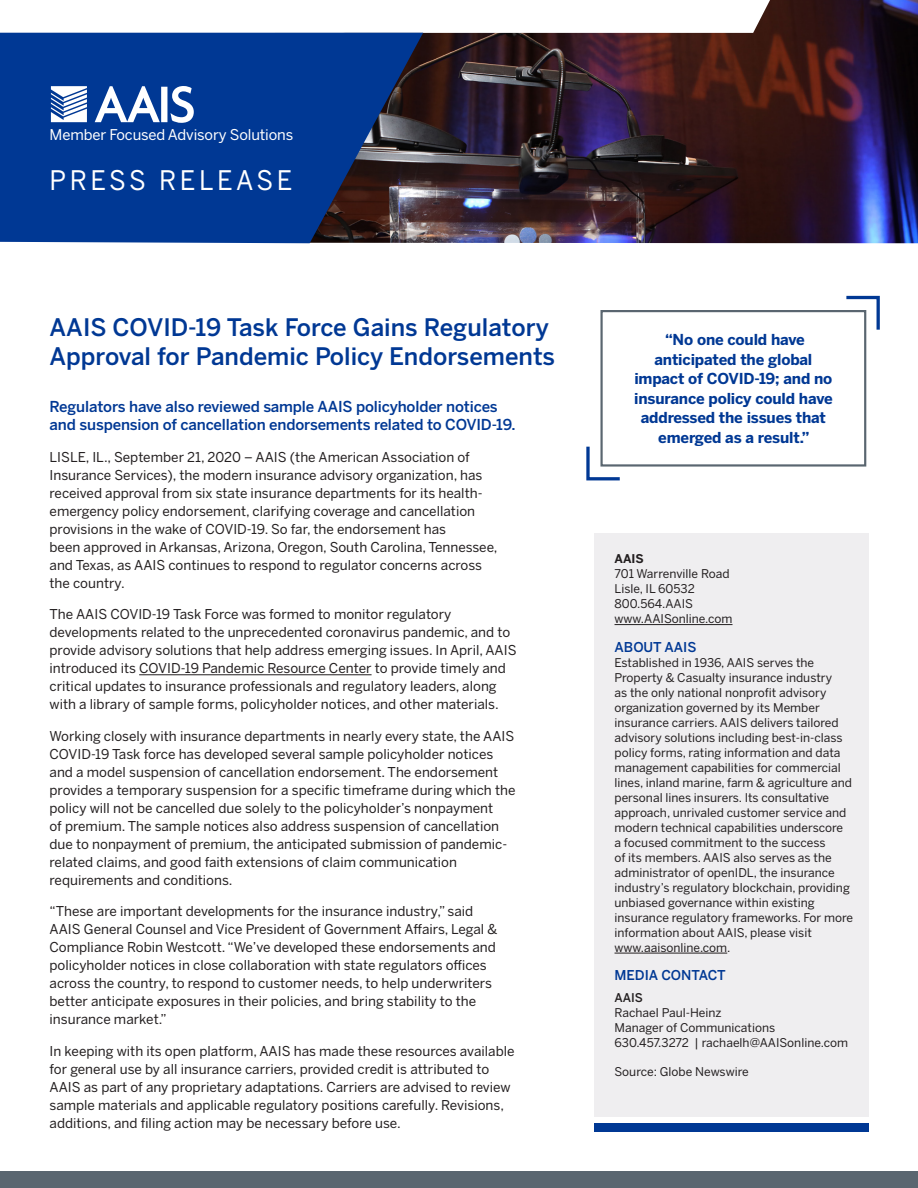
<style>
.page{position:relative;width:918px;height:1188px;background:#fff}
.page>*{position:absolute;margin:0;border:0;box-sizing:border-box;transform-origin:0 0}
.t1{font:26.85px "Benton Sans";letter-spacing:.14em;color:#fff;scale:.95 1}
.t2{font:500 24px/28.5px "Benton Sans";color:#003894}
.t3{font:700 15px/19.5px "Benton Sans";letter-spacing:-.01em;color:#003894;text-align:center}
.t4{font:500 15px/18px "Benton Sans";letter-spacing:-.01em;color:#003894}
.t5{font:14.7px "Benton Sans";letter-spacing:-.01em;color:#fff}
.t6{font:13.5px/18px "Benton Sans";color:#231f20}
.t7{font:500 13.5px "Benton Sans";color:#003894}
.t8{font:12px/15px "Benton Sans";color:#231f20}
.s1{font-weight:700}
.s2{font-weight:500}
</style>
<div class="page">
<img style="left:275px;top:0;width:643px;height:243px">
<div style="left:594px;top:533px;width:274px;height:584px;background:#efeef0"></div>
<hr style="left:615px;top:624px;width:118px;height:1px;background:#231f20">
<hr style="left:615px;top:953px;width:112px;height:1px;background:#231f20">
<div style="left:594px;top:1123px;width:274px;height:9px;background:#003894"></div>
<svg style="left:0;top:33px;width:423px;height:210px;background:#0a3887"></svg>
<svg style="left:51px;top:86px;width:36px;height:36px"></svg>
<svg style="left:95px;top:86px;width:99px;height:37px"></svg>
<div style="left:0;top:1172px;width:918px;height:16px;background:#5a6670"></div>
<hr style="left:139px;top:674px;width:233px;height:1px;background:#231f20">
<div style="left:600px;top:310px;width:266px;height:157px;border:2px solid #5a6670"></div>
<svg style="left:586px;top:443px;width:37px;height:38px"></svg>
<svg style="left:843px;top:295px;width:37px;height:38px"></svg>
<p class="t5" style="left:50px;top:126px;width:245px">Member Focused Advisory Solutions</p>
<p class="t1" style="left:50px;top:164px;width:257px">PRESS RELEASE</p>
<p class="t2" style="left:50px;top:314px;width:507px">AAIS COVID-19 Task Force Gains Regulatory<br>Approval for Pandemic Policy Endorsements</p>
<p class="t4" style="left:50px;top:398px;width:468px">Regulators have also reviewed sample AAIS policyholder notices and suspension of cancellation endorsements related to COVID-19.</p>
<p class="t6" style="left:50px;top:448px;width:450px">LISLE, IL., September 21, 2020 – AAIS (the American Association of Insurance Services), the modern insurance advisory organization, has received approval from six state insurance departments for its health&shy;emergency policy endorsement, clarifying coverage and cancellation provisions in the wake of COVID-19. So far, the endorsement has<br>been approved in Arkansas, Arizona, Oregon, South Carolina, Tennessee, and Texas, as AAIS continues to respond to regulator concerns across the country.</p>
<p class="t6" style="left:50px;top:605px;width:469px">The AAIS COVID-19 Task Force was formed to monitor regulatory developments related to the unprecedented coronavirus pandemic, and to provide advisory solutions that help address emerging issues. In April, AAIS introduced its COVID-19 Pandemic Resource Center to provide timely and critical updates to insurance professionals and regulatory leaders, along with a library of sample forms, policyholder notices, and other materials.</p>
<p class="t6" style="left:50px;top:727px;width:468px">Working closely with insurance departments in nearly every state, the AAIS COVID-19 Task force has developed several sample policyholder notices and a model suspension of cancellation endorsement. The endorsement provides a temporary suspension for a specific timeframe during which the policy will not be cancelled due solely to the policyholder’s nonpayment<br>of premium. The sample notices also address suspension of cancellation due to nonpayment of premium, the anticipated submission of pandemic&shy;related claims, and good faith extensions of claim communication requirements and conditions.</p>
<p class="t6" style="left:50px;top:902px;width:449px">“These are important developments for the insurance industry,” said AAIS General Counsel and Vice President of Government Affairs, Legal &amp; Compliance Robin Westcott. “We’ve developed these endorsements and policyholder notices in close collaboration with state regulators offices across the country, to respond to customer needs, to help underwriters better anticipate exposures in their policies, and bring stability to the insurance market.”</p>
<p class="t6" style="left:50px;top:1042px;width:467px">In keeping with its open platform, AAIS has made these resources available for general use by all insurance carriers, provided credit is attributed to AAIS as part of any proprietary adaptations. Carriers are advised to review sample materials and applicable regulatory positions carefully. Revisions, additions, and filing action may be necessary before use.</p>
<p class="t3" style="left:634px;top:330px;width:200px">“No one could have anticipated the global impact of COVID-19; and no insurance policy could have addressed the issues that emerged as a result.”</p>
<p class="t8" style="left:615px;top:551px;width:119px"><span class="s1">AAIS<br></span>701 Warrenville Road<br>Lisle, IL 60532<br>800.564.AAIS www.AAISonline.com</p>
<p class="t7" style="left:615px;top:639px;width:84px">ABOUT AAIS</p>
<p class="t8" style="left:615px;top:655px;width:240px">Established in 1936, AAIS serves the Property &amp; Casualty insurance industry<br>as the only national nonprofit advisory organization governed by its Member insurance carriers. AAIS delivers tailored advisory solutions including best-in-class policy forms, rating information and data management capabilities for commercial lines, inland marine, farm &amp; agriculture and personal lines insurers. Its consultative approach, unrivaled customer service and modern technical capabilities underscore<br>a focused commitment to the success<br>of its members. AAIS also serves as the administrator of openIDL, the insurance industry’s regulatory blockchain, providing unbiased governance within existing insurance regulatory frameworks. For more information about AAIS, please visit www.aaisonline.com.</p>
<p class="t7" style="left:615px;top:968px;width:113px">MEDIA CONTACT</p>
<p class="t8" style="left:615px;top:990px;width:235px"><span class="s2">AAIS<br></span>Rachael Paul-Heinz<br>Manager of Communications<br>630.457.3272 | rachaelh@AAISonline.com</p>
<p class="t8" style="left:615px;top:1064px;width:136px">Source: Globe Newswire</p>
</div>
